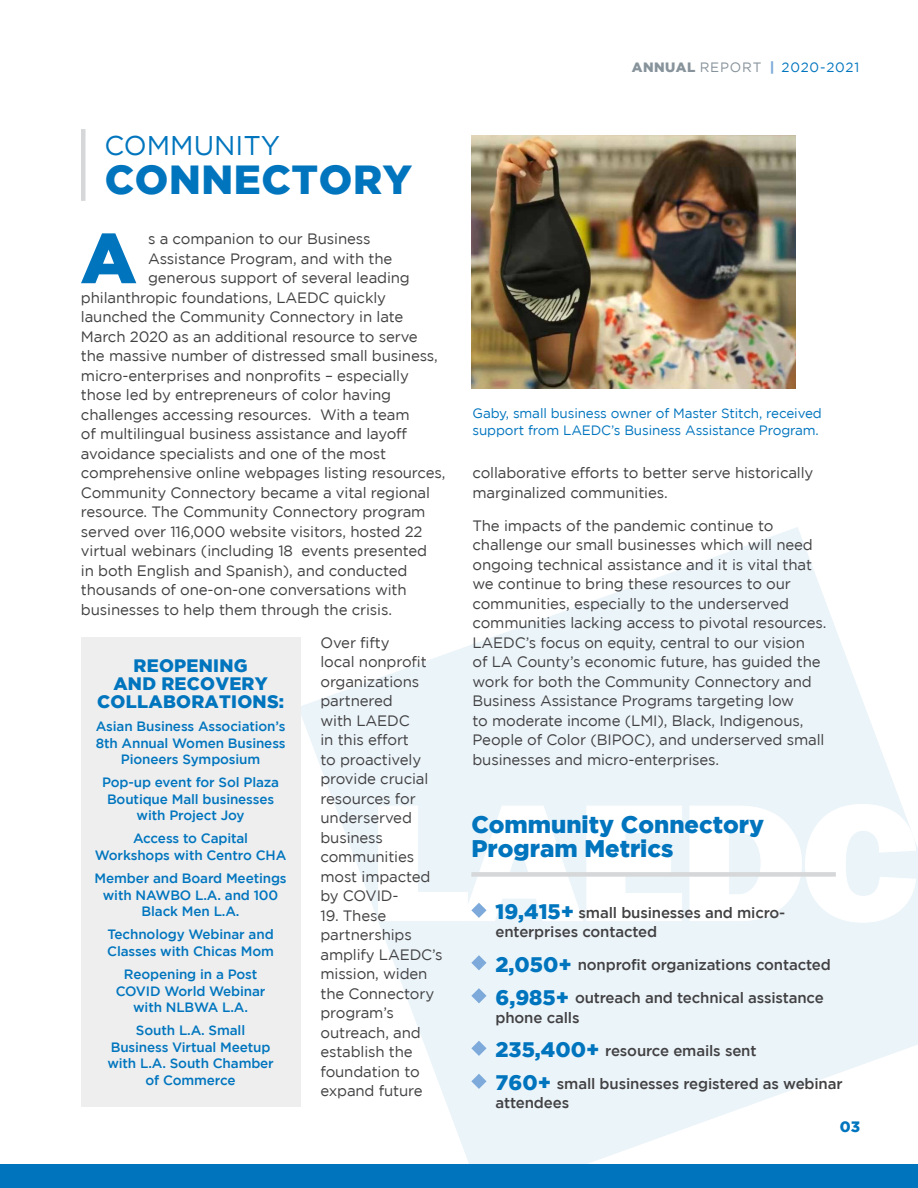
<style>
.page{position:relative;width:918px;height:1188px;background:#fff}
.page>*{position:absolute;margin:0;border:0;box-sizing:border-box;transform-origin:0 0}
.t1{font:900 70.65px "Gotham";color:#0075be}
.t2{font:900 40.5px "Gotham";letter-spacing:.015em;color:#0075be}
.t3{font:27px "Gotham";color:#0075be}
.t4{font:900 24px/24px "Gotham";color:#0075be}
.t5{font:900 18px/18px "Gotham";letter-spacing:.015em;color:#0075be;text-align:center}
.t6{font:15px/19.5px "Gotham";letter-spacing:-.01em;color:#414042}
.t7{font:500 15px/19.5px "Gotham";letter-spacing:-.01em;color:#414042}
.t8{font:900 15px "Gotham";color:#0075be}
.t9{font:500 13.5px/16.5px "Gotham";letter-spacing:-.01em;color:#0075be;text-align:center}
.t10{font:13.5px/16.5px "Gotham";letter-spacing:-.01em;color:#0075be}
.t11{font:13.5px "Gotham";letter-spacing:.06em;color:#0075be}
.s1{font-weight:900;color:#87939b}
.s2{color:#87939b}
.s3{font-weight:900;color:#7daada}
.s4{font-weight:900;font-size:21px;color:#0075be}
</style>
<div class="page">
<svg style="left:298px;top:527px;width:620px;height:637px;fill:#ebf4f9"></svg>
<svg style="left:690px;top:804px;width:226px;height:119px"></svg>
<div style="left:0;top:1164px;width:918px;height:24px;background:#0075be"></div>
<div style="left:81px;top:129px;width:5px;height:72px;background:#d5d7d8"></div>
<img style="left:471px;top:135px;width:325px;height:254px">
<div style="left:81px;top:637px;width:219px;height:469px;background:#eeeeef"></div>
<div style="left:471px;top:872px;width:365px;height:5px;background:#d5d7d8"></div>
<svg style="left:378px;top:806px;width:304px;height:115px"></svg>
<svg style="left:471px;top:955px;width:16px;height:15px"></svg>
<svg style="left:471px;top:988px;width:16px;height:15px"></svg>
<svg style="left:471px;top:1041px;width:16px;height:15px"></svg>
<svg style="left:471px;top:1074px;width:16px;height:15px"></svg>
<h3 class="t3" style="left:104px;top:130px;width:177px">COMMUNITY</h3>
<h2 class="t2" style="left:105px;top:156px;width:309px">CONNECTORY</h2>
<h1 class="t1" style="left:81px;top:217px;width:58px">A</h1>
<p class="t6" style="left:148px;top:229px;width:224px">s a companion to our Business</p>
<p class="t6" style="left:148px;top:248px;width:246px">Assistance Program, and with the</p>
<p class="t6" style="left:148px;top:268px;width:263px">generous support of several leading</p>
<p class="t6" style="left:81px;top:287px;width:307px">philanthropic foundations, LAEDC quickly</p>
<p class="t6" style="left:81px;top:307px;width:324px">launched the Community Connectory in late</p>
<p class="t6" style="left:81px;top:326px;width:338px">March 2020 as an additional resource to serve</p>
<p class="t6" style="left:81px;top:346px;width:358px">the massive number of distressed small business,</p>
<p class="t6" style="left:81px;top:365px;width:329px">micro-enterprises and nonprofits – especially</p>
<p class="t6" style="left:81px;top:385px;width:312px">those led by entrepreneurs of color having</p>
<p class="t6" style="left:81px;top:404px;width:330px">challenges accessing resources. With a team</p>
<p class="t6" style="left:81px;top:424px;width:328px">of multilingual business assistance and layoff</p>
<p class="t6" style="left:81px;top:443px;width:307px">avoidance specialists and one of the most</p>
<p class="t6" style="left:81px;top:463px;width:366px">comprehensive online webpages listing resources,</p>
<p class="t6" style="left:81px;top:482px;width:350px">Community Connectory became a vital regional</p>
<p class="t6" style="left:81px;top:502px;width:346px">resource. The Community Connectory program</p>
<p class="t6" style="left:81px;top:521px;width:343px">served over 116,000 website visitors, hosted 22</p>
<p class="t6" style="left:81px;top:541px;width:348px">virtual webinars (including 18 events presented</p>
<p class="t6" style="left:81px;top:560px;width:328px">in both English and Spanish), and conducted</p>
<p class="t6" style="left:81px;top:580px;width:327px">thousands of one-on-one conversations with</p>
<p class="t6" style="left:81px;top:599px;width:313px">businesses to help them through the crisis.</p>
<p class="t6" style="left:320px;top:632px;width:112px">Over fifty<br>local nonprofit organizations partnered<br>with LAEDC<br>in this effort<br>to proactively provide crucial resources for underserved business communities most impacted by COVID-</p>
<p class="t6" style="left:320px;top:905px;width:124px">19. These partnerships amplify LAEDC’s mission, widen the Connectory program’s outreach, and establish the foundation to expand future</p>
<p class="t5" style="left:97px;top:656px;width:188px">REOPENING<br>AND RECOVERY<br>COLLABORATIONS:</p>
<p class="t9" style="left:96px;top:718px;width:191px">Asian Business Association’s<br>8th Annual Women Business<br>Pioneers Symposium</p>
<p class="t9" style="left:102px;top:774px;width:179px">Pop-up event for Sol Plaza<br>Boutique Mall businesses with Project Joy</p>
<p class="t9" style="left:95px;top:830px;width:193px">Access to Capital<br>Workshops with Centro CHA</p>
<p class="t9" style="left:94px;top:870px;width:194px">Member and Board Meetings with NAWBO L.A. and 100<br>Black Men L.A.</p>
<p class="t9" style="left:107px;top:926px;width:168px;text-align:left">Technology Webinar and<br>Classes with Chicas Mom</p>
<p class="t9" style="left:116px;top:966px;width:151px">Reopening in a Post<br>COVID World Webinar with NLBWA L.A.</p>
<p class="t9" style="left:107px;top:1022px;width:168px">South L.A. Small<br>Business Virtual Meetup with L.A. South Chamber of Commerce</p>
<p class="t11" style="left:632px;top:60px;width:229px"><span class="s1">ANNUAL</span> <span class="s2">REPORT</span> <span class="s3">|</span> 2020-2021</p>
<p class="t10" style="left:472px;top:405px;width:351px">Gaby, small business owner of Master Stitch, received support from LAEDC’s Business Assistance Program.</p>
<p class="t6" style="left:472px;top:463px;width:342px">collaborative efforts to better serve historically marginalized communities.</p>
<p class="t6" style="left:472px;top:516px;width:355px">The impacts of the pandemic continue to challenge our small businesses which will need ongoing technical assistance and it is vital that we continue to bring these resources to our communities, especially to the underserved communities lacking access to pivotal resources.<br>LAEDC’s focus on equity, central to our vision<br>of LA County’s economic future, has guided the work for both the Community Connectory and Business Assistance Programs targeting low<br>to moderate income (LMI), Black, Indigenous, People of Color (BIPOC), and underserved small businesses and micro-enterprises.</p>
<h3 class="t4" style="left:471px;top:812px;width:294px">Community Connectory<br>Program Metrics</h3>
<p class="t7" style="left:496px;top:903px;width:291px"><span class="s4">19,415+</span> small businesses and micro&shy;enterprises contacted</p>
<p class="t7" style="left:496px;top:955px;width:337px"><span class="s4">2,050+</span> nonprofit organizations contacted</p>
<p class="t7" style="left:496px;top:988px;width:330px"><span class="s4">6,985+</span> outreach and technical assistance phone calls</p>
<p class="t7" style="left:496px;top:1041px;width:263px"><span class="s4">235,400+</span> resource emails sent</p>
<p class="t7" style="left:496px;top:1074px;width:349px"><span class="s4">760+</span> small businesses registered as webinar attendees</p>
<p class="t8" style="left:840px;top:1118px;width:22px">03</p>
</div>
